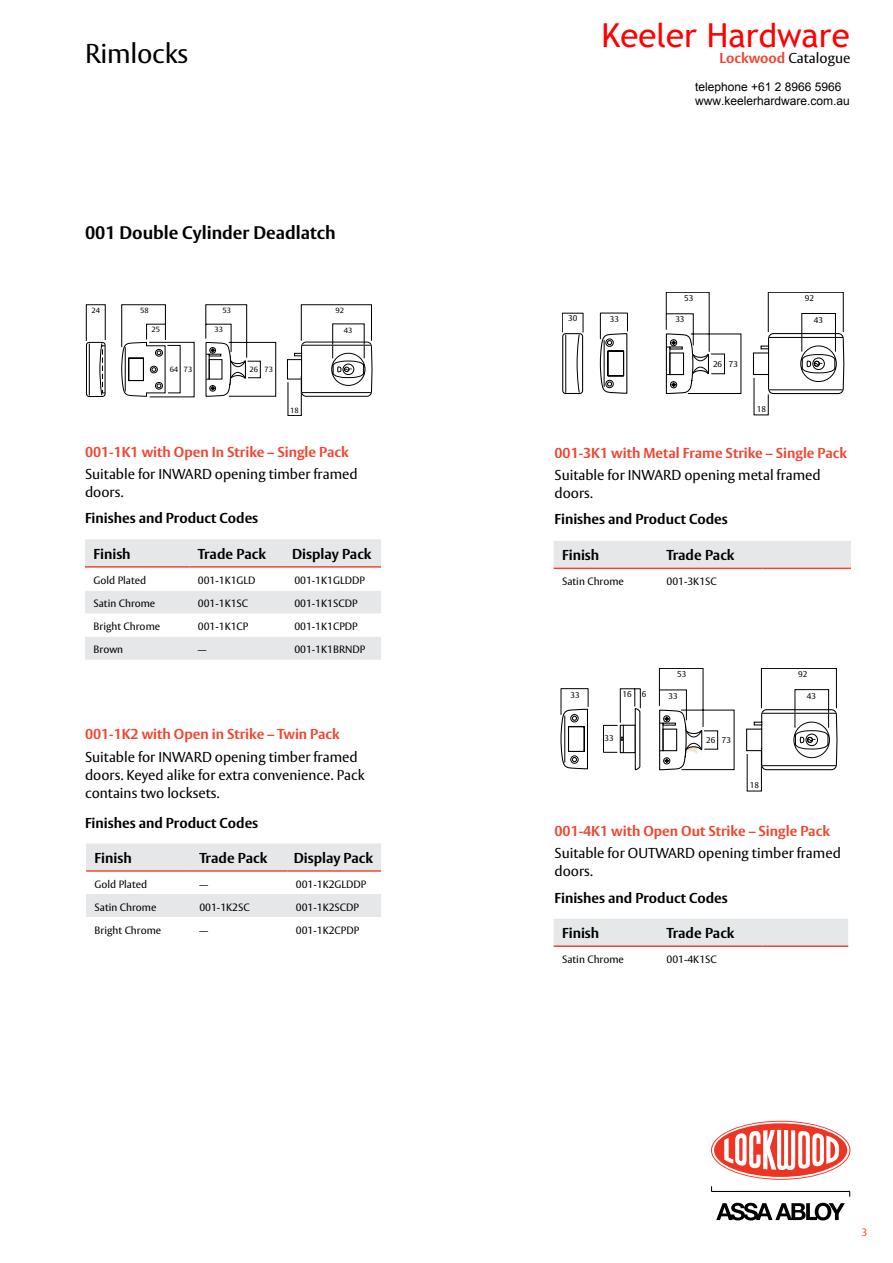
<style>
.page{position:relative;width:893px;height:1263px;background:#fff}
.page>*{position:absolute;margin:0;border:0;box-sizing:border-box;transform-origin:0 0}
.t1{font:33px "Trebuchet MS";color:#f00}
.t2{font:27px "ASSA Vesta";letter-spacing:-.01em;color:#000}
.t3{font:700 18px "ASSA Vesta";color:#000}
.t4{font:14.25px/18px "ASSA Vesta";color:#000}
.t5{font:700 14.25px "ASSA Vesta";color:#000}
.t6{font:700 14.25px "ASSA Vesta";color:#ef4632}
.t7{font:12px/14.4px "Arial";color:#000}
.t8{font:10.5px "ASSA Vesta";color:#000}
.t9{font:10.5px "ASSA Vesta";color:#ef4632}
.t10{font:8.25px "ASSA Vesta";color:#000}
.t11{font:7.5px "ASSA Vesta";color:#000;scale:1.04 1}
.s1{font-weight:700;color:#ef4632}
</style>
<div class="page">
<svg style="left:711px;top:1121px;width:139px;height:59px"></svg>
<svg style="left:711px;top:1186px;width:139px;height:10px"></svg>
<svg style="left:716px;top:1203px;width:129px;height:17px"></svg>
<svg style="left:560px;top:688px;width:81px;height:83px"></svg>
<svg style="left:659px;top:668px;width:178px;height:123px"></svg>
<div style="left:659px;top:723px;width:4px;height:28px;border:1px solid #000"></div>
<svg style="left:562px;top:313px;width:66px;height:81px"></svg>
<svg style="left:665px;top:292px;width:179px;height:123px"></svg>
<div style="left:666px;top:347px;width:4px;height:28px;border:1px solid #000"></div>
<svg style="left:86px;top:305px;width:286px;height:111px"></svg>
<svg style="left:85px;top:539px;width:296px;height:121px"></svg>
<hr style="left:85px;top:566px;width:104px;height:2px;background:#ef4632">
<hr style="left:189px;top:566px;width:97px;height:2px;background:#ef4632">
<hr style="left:286px;top:566px;width:95px;height:2px;background:#ef4632">
<svg style="left:86px;top:843px;width:295px;height:74px"></svg>
<hr style="left:86px;top:870px;width:105px;height:2px;background:#ef4632">
<hr style="left:191px;top:870px;width:96px;height:2px;background:#ef4632">
<hr style="left:287px;top:870px;width:94px;height:2px;background:#ef4632">
<svg style="left:554px;top:541px;width:297px;height:29px"></svg>
<hr style="left:554px;top:568px;width:104px;height:1px;background:#ef4632">
<hr style="left:658px;top:568px;width:104px;height:1px;background:#ef4632">
<hr style="left:762px;top:568px;width:89px;height:1px;background:#ef4632">
<div style="left:554px;top:919px;width:294px;height:26px;background:#e6e7e8"></div>
<hr style="left:554px;top:945px;width:104px;height:2px;background:#ef4632">
<hr style="left:658px;top:945px;width:104px;height:2px;background:#ef4632">
<hr style="left:762px;top:945px;width:86px;height:2px;background:#ef4632">
<h2 class="t2" style="left:85px;top:38px;width:105px">Rimlocks</h2>
<p class="t3" style="left:85px;top:221px;width:252px">001 Double Cylinder Deadlatch</p>
<p class="t11" style="left:92px;top:306px;width:10px">24</p>
<p class="t11" style="left:140px;top:306px;width:10px">58</p>
<p class="t11" style="left:151px;top:325px;width:10px">25</p>
<p class="t11" style="left:223px;top:306px;width:10px">53</p>
<p class="t11" style="left:214px;top:325px;width:10px">33</p>
<p class="t11" style="left:170px;top:365px;width:23px">64 73</p>
<p class="t11" style="left:250px;top:365px;width:10px">26</p>
<p class="t11" style="left:264px;top:365px;width:10px">73</p>
<p class="t11" style="left:290px;top:406px;width:10px">18</p>
<p class="t11" style="left:336px;top:305px;width:10px">92</p>
<p class="t11" style="left:344px;top:325px;width:10px">43</p>
<p class="t6" style="left:85px;top:443px;width:265px">001-1K1 with Open In Strike – Single Pack</p>
<p class="t4" style="left:85px;top:466px;width:274px">Suitable for INWARD opening timber framed doors.</p>
<p class="t5" style="left:85px;top:510px;width:175px">Finishes and Product Codes</p>
<p class="t5" style="left:94px;top:545px;width:39px">Finish</p>
<p class="t5" style="left:198px;top:545px;width:70px">Trade Pack</p>
<p class="t5" style="left:292px;top:545px;width:81px">Display Pack</p>
<p class="t8" style="left:94px;top:573px;width:54px">Gold Plated</p>
<p class="t8" style="left:198px;top:573px;width:59px">001-1K1GLD</p>
<p class="t8" style="left:294px;top:573px;width:72px">001-1K1GLDDP</p>
<p class="t8" style="left:94px;top:597px;width:63px">Satin Chrome</p>
<p class="t8" style="left:198px;top:597px;width:52px">001-1K1SC</p>
<p class="t8" style="left:294px;top:597px;width:65px">001-1K1SCDP</p>
<p class="t8" style="left:94px;top:620px;width:68px">Bright Chrome</p>
<p class="t8" style="left:198px;top:620px;width:52px">001-1K1CP</p>
<p class="t8" style="left:294px;top:620px;width:65px">001-1K1CPDP</p>
<p class="t8" style="left:94px;top:643px;width:31px">Brown</p>
<p class="t8" style="left:198px;top:643px;width:10px">—</p>
<p class="t8" style="left:294px;top:643px;width:73px">001-1K1BRNDP</p>
<p class="t6" style="left:85px;top:725px;width:256px">001-1K2 with Open in Strike – Twin Pack</p>
<p class="t4" style="left:85px;top:748px;width:281px">Suitable for INWARD opening timber framed doors. Keyed alike for extra convenience. Pack contains two locksets.</p>
<p class="t5" style="left:85px;top:814px;width:175px">Finishes and Product Codes</p>
<p class="t5" style="left:95px;top:849px;width:39px">Finish</p>
<p class="t5" style="left:199px;top:849px;width:70px">Trade Pack</p>
<p class="t5" style="left:294px;top:849px;width:81px">Display Pack</p>
<p class="t8" style="left:95px;top:877px;width:54px">Gold Plated</p>
<p class="t8" style="left:199px;top:877px;width:10px">—</p>
<p class="t8" style="left:296px;top:877px;width:72px">001-1K2GLDDP</p>
<p class="t8" style="left:95px;top:900px;width:63px">Satin Chrome</p>
<p class="t8" style="left:199px;top:900px;width:52px">001-1K2SC</p>
<p class="t8" style="left:296px;top:900px;width:65px">001-1K2SCDP</p>
<p class="t8" style="left:95px;top:923px;width:68px">Bright Chrome</p>
<p class="t8" style="left:199px;top:923px;width:10px">—</p>
<p class="t8" style="left:296px;top:923px;width:65px">001-1K2CPDP</p>
<h1 class="t1" style="left:601px;top:16px;width:250px">Keeler Hardware</h1>
<p class="t7" style="left:695px;top:80px;width:156px">telephone +61 2 8966 5966 www.keelerhardware.com.au</p>
<p class="t4" style="left:720px;top:49px;width:132px"><span class="s1">Lockwood</span> Catalogue</p>
<p class="t10" style="left:568px;top:313px;width:11px">30</p>
<p class="t10" style="left:610px;top:314px;width:11px">33</p>
<p class="t10" style="left:684px;top:293px;width:11px">53</p>
<p class="t10" style="left:675px;top:315px;width:11px">33</p>
<p class="t10" style="left:713px;top:359px;width:11px">26</p>
<p class="t10" style="left:729px;top:359px;width:11px">73</p>
<p class="t10" style="left:757px;top:404px;width:11px">18</p>
<p class="t10" style="left:805px;top:293px;width:11px">92</p>
<p class="t10" style="left:814px;top:315px;width:11px">43</p>
<p class="t6" style="left:554px;top:444px;width:294px">001-3K1 with Metal Frame Strike – Single Pack</p>
<p class="t4" style="left:554px;top:467px;width:268px">Suitable for INWARD opening metal framed doors.</p>
<p class="t5" style="left:554px;top:511px;width:175px">Finishes and Product Codes</p>
<p class="t5" style="left:562px;top:547px;width:39px">Finish</p>
<p class="t5" style="left:666px;top:547px;width:70px">Trade Pack</p>
<p class="t8" style="left:562px;top:575px;width:63px">Satin Chrome</p>
<p class="t8" style="left:666px;top:575px;width:52px">001-3K1SC</p>
<p class="t10" style="left:570px;top:690px;width:11px">33</p>
<p class="t10" style="left:622px;top:689px;width:11px">16</p>
<p class="t10" style="left:642px;top:689px;width:6px">6</p>
<p class="t10" style="left:604px;top:733px;width:11px">33</p>
<p class="t10" style="left:677px;top:669px;width:11px">53</p>
<p class="t10" style="left:668px;top:691px;width:11px">33</p>
<p class="t10" style="left:706px;top:735px;width:11px">26</p>
<p class="t10" style="left:722px;top:735px;width:11px">73</p>
<p class="t10" style="left:750px;top:780px;width:11px">18</p>
<p class="t10" style="left:798px;top:669px;width:11px">92</p>
<p class="t10" style="left:807px;top:691px;width:11px">43</p>
<p class="t6" style="left:554px;top:822px;width:277px">001-4K1 with Open Out Strike – Single Pack</p>
<p class="t4" style="left:554px;top:845px;width:288px">Suitable for OUTWARD opening timber framed doors.</p>
<p class="t5" style="left:554px;top:889px;width:175px">Finishes and Product Codes</p>
<p class="t5" style="left:562px;top:924px;width:39px">Finish</p>
<p class="t5" style="left:666px;top:924px;width:70px">Trade Pack</p>
<p class="t8" style="left:562px;top:953px;width:63px">Satin Chrome</p>
<p class="t8" style="left:666px;top:953px;width:52px">001-4K1SC</p>
<p class="t9" style="left:862px;top:1226px;width:7px">3</p>
</div>
